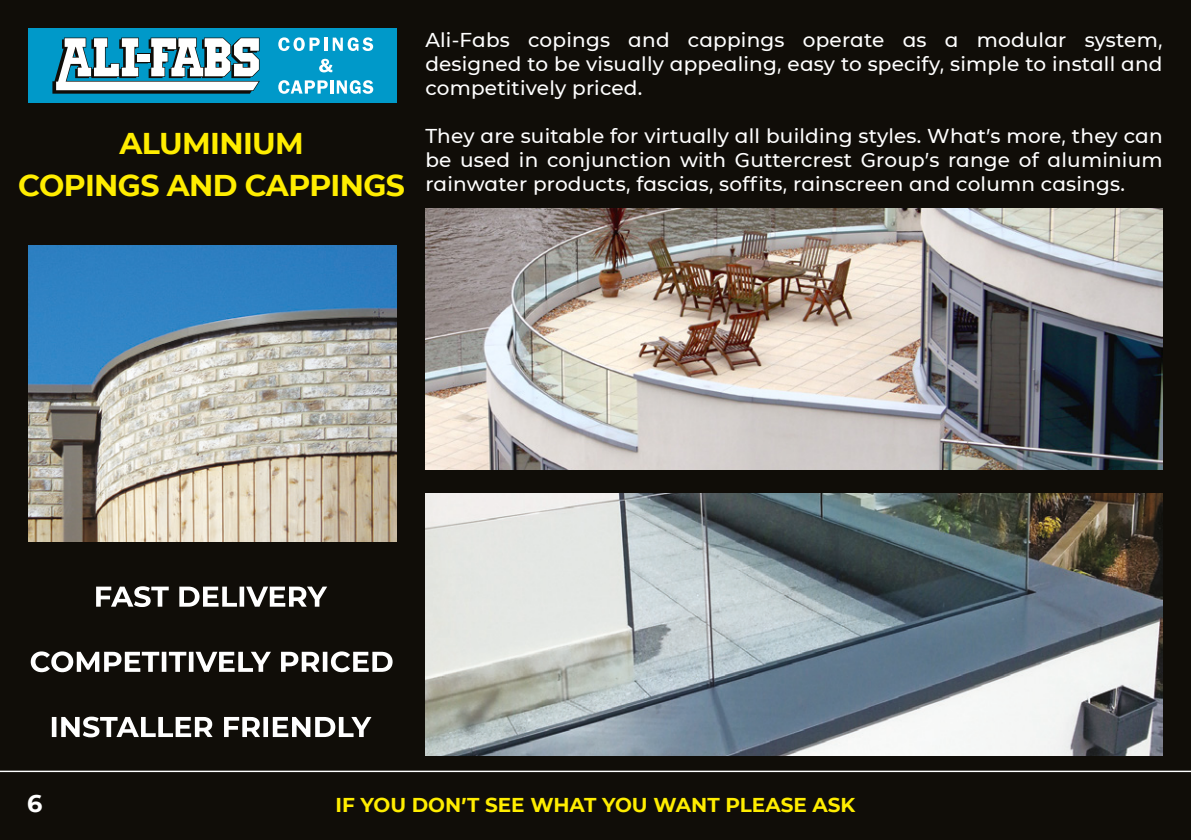
<style>
.page{position:relative;width:1191px;height:840px;background:#fff}
.page>*{position:absolute;margin:0;border:0;box-sizing:border-box;transform-origin:0 0}
.t1{font:700 30px "CMG Sans";letter-spacing:-.02em;color:#ffed00}
.t2{font:700 24px "CMG Sans";color:#fff}
.t3{font:500 20px/24px "CMG Sans";letter-spacing:.01em;color:#fff;text-align:justify}
.t4{font:700 20px "CMG Sans";color:#ffed00}
</style>
<div class="page">
<div style="left:0;top:0;width:1191px;height:839px;background:#100d08"></div>
<hr style="left:0;top:770px;width:1191px;height:1px;background:#fff">
<img style="left:425px;top:493px;width:737px;height:262px">
<svg style="left:52px;top:716px;width:319px;height:21px"></svg>
<svg style="left:31px;top:651px;width:361px;height:20px"></svg>
<svg style="left:96px;top:586px;width:231px;height:20px"></svg>
<img style="left:28px;top:245px;width:369px;height:296px">
<div style="left:28px;top:28px;width:369px;height:74px;background:#0099c9"></div>
<svg style="left:52px;top:38px;width:208px;height:56px"></svg>
<svg style="left:278px;top:80px;width:95px;height:14px"></svg>
<svg style="left:278px;top:37px;width:49px;height:14px"></svg>
<svg style="left:333px;top:37px;width:40px;height:14px"></svg>
<svg style="left:319px;top:59px;width:13px;height:13px"></svg>
<img style="left:425px;top:208px;width:737px;height:261px">
<p class="t1" style="left:119px;top:121px;width:186px">ALUMINIUM</p>
<p class="t1" style="left:18px;top:163px;width:388px">COPINGS AND CAPPINGS</p>
<p class="t3" style="left:425px;top:27px;width:738px">Ali-Fabs copings and cappings operate as a modular system, designed to be visually appealing, easy to specify, simple to install and competitively priced.</p>
<p class="t3" style="left:425px;top:123px;width:739px">They are suitable for virtually all building styles. What’s more, they can be used in conjunction with Guttercrest Group’s range of aluminium rainwater products, fascias, soffits, rainscreen and column casings.</p>
<p class="t2" style="left:27px;top:785px;width:17px">6</p>
<p class="t4" style="left:335px;top:789px;width:521px">IF YOU DON’T SEE WHAT YOU WANT PLEASE ASK</p>
</div>
